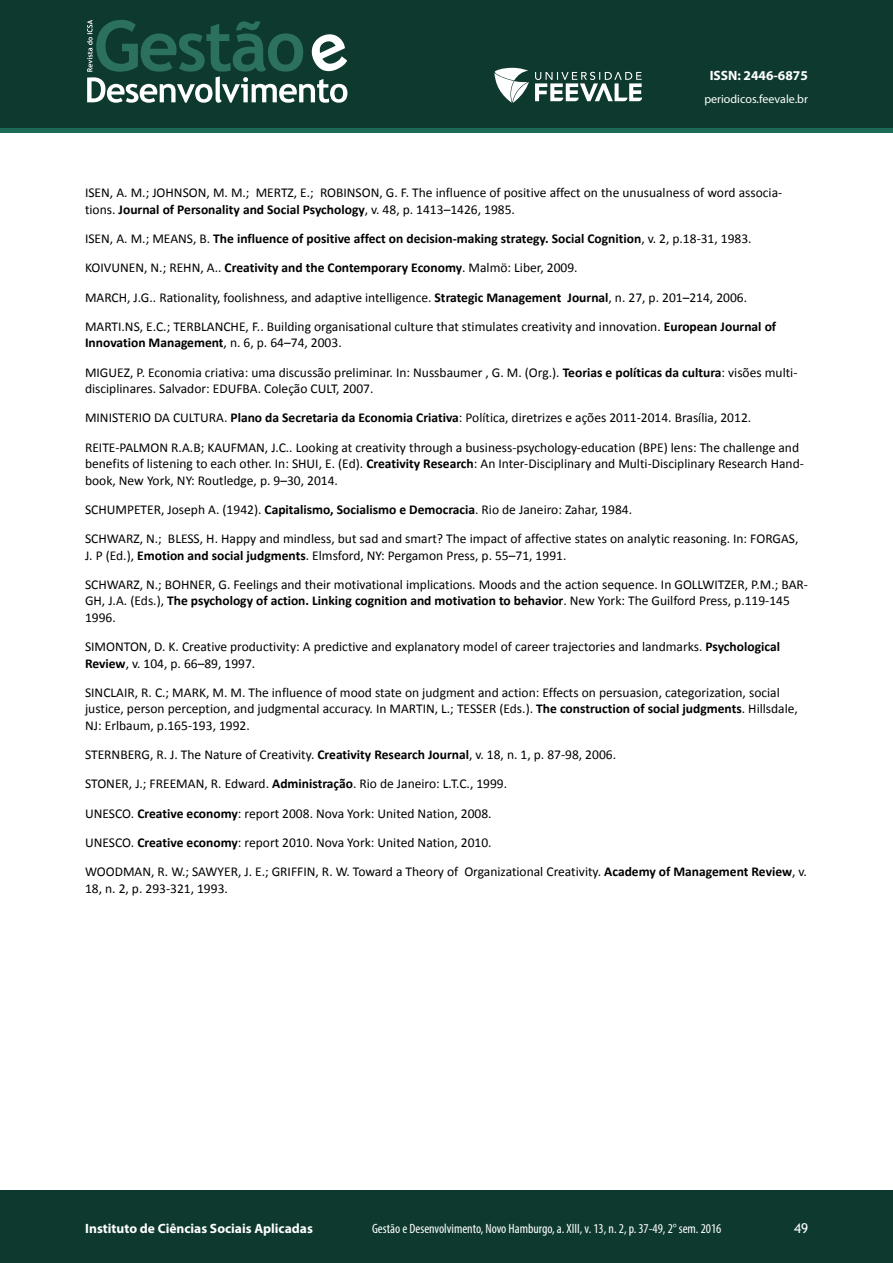
<style>
.page{position:relative;width:893px;height:1263px;background:#fff}
.page>*{position:absolute;margin:0;border:0;box-sizing:border-box;transform-origin:0 0}
.t1{font:13.5px/29.2px "Calibri";color:#000}
.t2{font:700 13.5px/16.5px "Calibri";color:#000}
.t3{font:condensed 13.5px "Myriad Pro";color:#fff}
.t4{font:700 13.5px "Myriad Pro";color:#fff}
.t5{font:13.5px "Trebuchet MS";color:#fff}
.t6{font:12px "Myriad Pro";color:#fff}
.s1{font-weight:700}
.s2{font-weight:400}
</style>
<div class="page">
<div style="left:0;top:0;width:893px;height:129px;background:#0d392f"></div>
<svg style="left:87px;top:20px;width:260px;height:83px"></svg>
<div style="left:0;top:1193px;width:893px;height:70px;background:#0d392f"></div>
<div style="left:0;top:1190px;width:893px;height:5px;background:#0d392f"></div>
<hr style="left:0;top:129px;width:893px;height:4px;background:#1c6a58">
<svg style="left:494px;top:68px;width:35px;height:35px"></svg>
<svg style="left:535px;top:72px;width:107px;height:29px"></svg>
<p class="t4" style="left:710px;top:67px;width:100px">ISSN: 2446-6875</p>
<p class="t6" style="left:704px;top:91px;width:105px">periodicos.feevale.br</p>
<p class="t1" style="left:85px;top:185px;width:699px;line-height:16.5px">ISEN, A. M.; JOHNSON, M. M.; MERTZ, E.; ROBINSON, G. F. The influence of positive affect on the unusualness of word associa&shy;tions. <span class="s1">Journal of Personality and Social Psychology</span>, v. 48, p. 1413–1426, 1985.</p>
<p class="t1" style="left:85px;top:224px;width:693px">ISEN, A. M.; MEANS, B. <span class="s1">The influence of positive affect on decision-making strategy. Social Cognition</span>, v. 2, p.18-31, 1983.<br>KOIVUNEN, N.; REHN, A.. <span class="s1">Creativity and the Contemporary Economy</span>. Malmö: Liber, 2009.<br>MARCH, J.G.. Rationality, foolishness, and adaptive intelligence. <span class="s1">Strategic Management Journal</span>, n. 27, p. 201–214, 2006.<br>MARTI.NS, E.C.; TERBLANCHE, F.. Building organisational culture that stimulates creativity and innovation. <span class="s1">European Journal of</span></p>
<p class="t1" style="left:85px;top:328px;width:714px"><span class="s1">Innovation Management</span>, n. 6, p. 64–74, 2003.<br>MIGUEZ, P. Economia criativa: uma discussão preliminar. In: Nussbaumer , G. M. (Org.). <span class="s1">Teorias e políticas da cultura</span>: visões multi-</p>
<p class="t1" style="left:85px;top:374px;width:716px">disciplinares. Salvador: EDUFBA. Coleção CULT, 2007.<br>MINISTERIO DA CULTURA. <span class="s1">Plano da Secretaria da Economia Criativa</span>: Política, diretrizes e ações 2011-2014. Brasília, 2012.<br>REITE-PALMON R.A.B; KAUFMAN, J.C.. Looking at creativity through a business-psychology-education (BPE) lens: The challenge and</p>
<p class="t1" style="left:85px;top:455px;width:720px;line-height:16.5px">benefits of listening to each other. In: SHUI, E. (Ed). <span class="s1">Creativity Research</span>: An Inter-Disciplinary and Multi-Disciplinary Research Hand&shy;book, New York, NY: Routledge, p. 9–30, 2014.</p>
<p class="t1" style="left:85px;top:495px;width:715px">SCHUMPETER, Joseph A. (1942). <span class="s1">Capitalismo, Socialismo e Democracia</span>. Rio de Janeiro: Zahar, 1984.<br>SCHWARZ, N.; BLESS, H. Happy and mindless, but sad and smart? The impact of affective states on analytic reasoning. In: FORGAS,</p>
<p class="t1" style="left:85px;top:540px;width:724px">J. P (Ed.), <span class="s1">Emotion and social judgments</span>. Elmsford, NY: Pergamon Press, p. 55–71, 1991.<br>SCHWARZ, N.; BOHNER, G. Feelings and their motivational implications. Moods and the action sequence. In GOLLWITZER, P.M.; BAR-</p>
<p class="t2" style="left:85px;top:592px;width:706px"><span class="s2">GH, J.A. (Eds.),</span> The psychology of action. Linking cognition and motivation to behavior<span class="s2">. New York: The Guilford Press, p.119-145<br>1996.</span></p>
<p class="t1" style="left:85px;top:638px;width:696px;line-height:16.5px">SIMONTON, D. K. Creative productivity: A predictive and explanatory model of career trajectories and landmarks. <span class="s1">Psychological<br>Review</span>, v. 104, p. 66–89, 1997.</p>
<p class="t1" style="left:85px;top:684px;width:714px;line-height:16.5px">SINCLAIR, R. C.; MARK, M. M. The influence of mood state on judgment and action: Effects on persuasion, categorization, social justice, person perception, and judgmental accuracy. In MARTIN, L.; TESSER (Eds.). <span class="s1">The construction of social judgments</span>. Hillsdale,<br>NJ: Erlbaum, p.165-193, 1992.</p>
<p class="t1" style="left:85px;top:740px;width:723px">STERNBERG, R. J. The Nature of Creativity. <span class="s1">Creativity Research Journal</span>, v. 18, n. 1, p. 87-98, 2006.<br>STONER, J.; FREEMAN, R. Edward. <span class="s1">Administração</span>. Rio de Janeiro: L.T.C., 1999.<br>UNESCO. <span class="s1">Creative economy</span>: report 2008. Nova York: United Nation, 2008.<br>UNESCO. <span class="s1">Creative economy</span>: report 2010. Nova York: United Nation, 2010.<br>WOODMAN, R. W.; SAWYER, J. E.; GRIFFIN, R. W. Toward a Theory of Organizational Creativity. <span class="s1">Academy of Management Review</span>, v.</p>
<p class="t1" style="left:85px;top:873px;width:144px">18, n. 2, p. 293-321, 1993.</p>
<p class="t4" style="left:85px;top:1220px;width:229px">Instituto de Ciências Sociais Aplicadas</p>
<p class="t3" style="left:372px;top:1220px;width:351px">Gestão e Desenvolvimento, Novo Hamburgo, a. XIII, v. 13, n. 2, p. 37-49, 2° sem. 2016</p>
<p class="t5" style="left:794px;top:1220px;width:16px">49</p>
</div>
